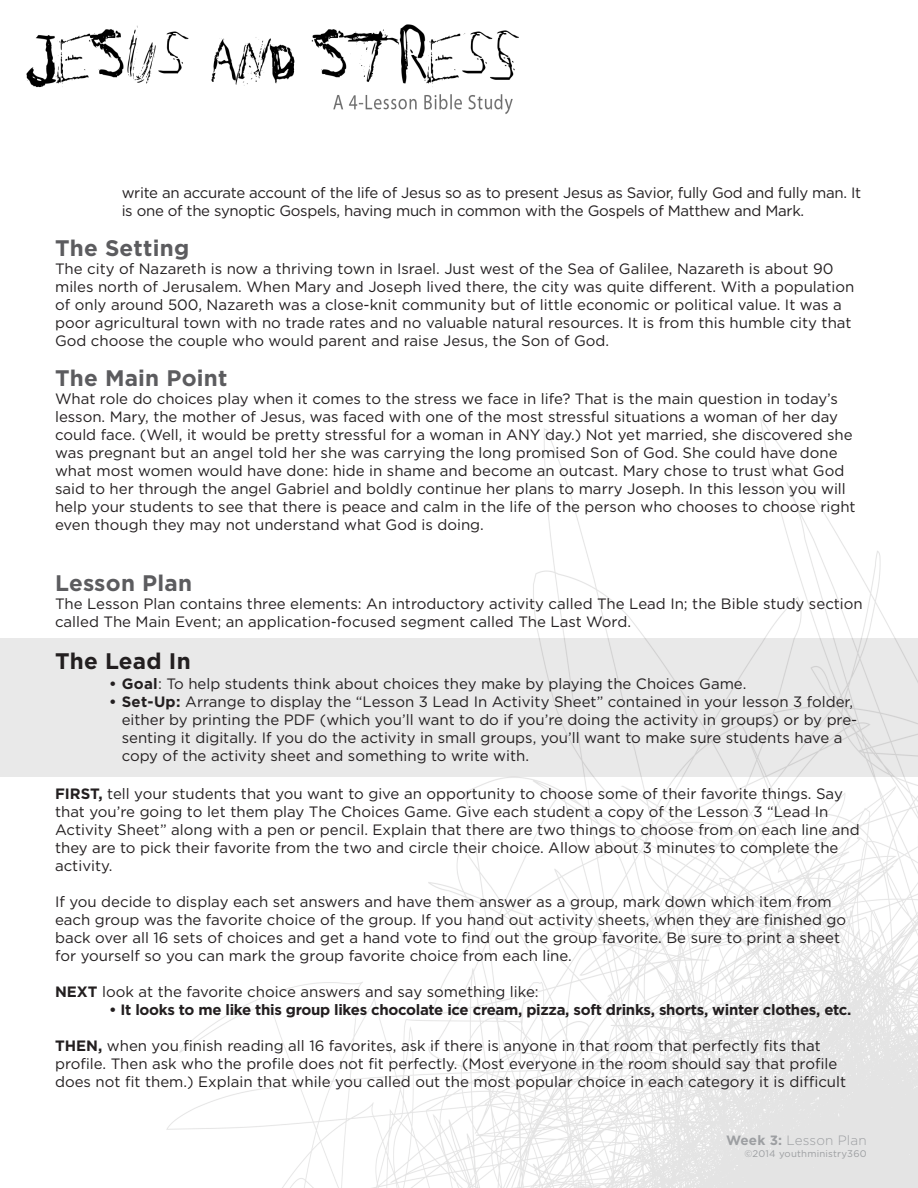
<style>
.page{position:relative;width:918px;height:1188px;background:#fff}
.page>*{position:absolute;margin:0;border:0;box-sizing:border-box;transform-origin:0 0}
.t1{font:700 22.5px "Gotham";letter-spacing:.01em;color:#5c5c5f}
.t2{font:700 22.5px "Gotham";letter-spacing:.01em;color:#231f20}
.t3{font:15px/18px "Gotham";color:#231f20}
.t4{font:15px/18px "Gotham";letter-spacing:-.02em;color:#231f20}
.t5{font:700 15px "Gotham";letter-spacing:-.02em;color:#231f20}
.t6{font:300 13.5px "Gotham";letter-spacing:.01em;color:#9d9fa2}
.t7{font:9.6px "Gotham";letter-spacing:.02em;color:#9d9fa2}
.s1{font-weight:700}
</style>
<div class="page">
<img style="left:1px;top:24px;width:917px;height:1164px">
<div style="left:0;top:638px;width:918px;height:138px;background:#e9e9e9"></div>
<p class="t4" style="left:122px;top:183px;width:741px">write an accurate account of the life of Jesus so as to present Jesus as Savior, fully God and fully man. It is one of the synoptic Gospels, having much in common with the Gospels of Matthew and Mark.</p>
<p class="t1" style="left:55px;top:233px;width:136px">The Setting</p>
<p class="t3" style="left:55px;top:259px;width:801px">The city of Nazareth is now a thriving town in Israel. Just west of the Sea of Galilee, Nazareth is about 90 miles north of Jerusalem. When Mary and Joseph lived there, the city was quite different. With a population of only around 500, Nazareth was a close-knit community but of little economic or political value. It was a poor agricultural town with no trade rates and no valuable natural resources. It is from this humble city that God choose the couple who would parent and raise Jesus, the Son of God.</p>
<p class="t1" style="left:55px;top:363px;width:174px">The Main Point</p>
<p class="t3" style="left:55px;top:389px;width:802px">What role do choices play when it comes to the stress we face in life? That is the main question in today’s lesson. Mary, the mother of Jesus, was faced with one of the most stressful situations a woman of her day could face. (Well, it would be pretty stressful for a woman in ANY day.) Not yet married, she discovered she was pregnant but an angel told her she was carrying the long promised Son of God. She could have done what most women would have done: hide in shame and become an outcast. Mary chose to trust what God said to her through the angel Gabriel and boldly continue her plans to marry Joseph. In this lesson you will help your students to see that there is peace and calm in the life of the person who chooses to choose right even though they may not understand what God is doing.</p>
<p class="t1" style="left:55px;top:568px;width:138px">Lesson Plan</p>
<p class="t3" style="left:55px;top:595px;width:809px">The Lesson Plan contains three elements: An introductory activity called The Lead In; the Bible study section called The Main Event; an application-focused segment called The Last Word.</p>
<p class="t2" style="left:55px;top:646px;width:137px">The Lead In</p>
<p class="t3" style="left:109px;top:674px;width:639px"><span class="s1">• Goal</span>: To help students think about choices they make by playing the Choices Game.</p>
<p class="t3" style="left:122px;top:692px;width:737px;text-indent:-13px"><span class="s1">• Set-Up:</span> Arrange to display the “Lesson 3 Lead In Activity Sheet” contained in your lesson 3 folder, either by printing the PDF (which you’ll want to do if you’re doing the activity in groups) or by pre&shy;senting it digitally. If you do the activity in small groups, you’ll want to make sure students have a copy of the activity sheet and something to write with.</p>
<p class="t3" style="left:55px;top:784px;width:806px"><span class="s1">FIRST,</span> tell your students that you want to give an opportunity to choose some of their favorite things. Say that you’re going to let them play The Choices Game. Give each student a copy of the Lesson 3 “Lead In Activity Sheet” along with a pen or pencil. Explain that there are two things to choose from on each line and they are to pick their favorite from the two and circle their choice. Allow about 3 minutes to complete the activity.</p>
<p class="t3" style="left:55px;top:892px;width:793px">If you decide to display each set answers and have them answer as a group, mark down which item from each group was the favorite choice of the group. If you hand out activity sheets, when they are finished go back over all 16 sets of choices and get a hand vote to find out the group favorite. Be sure to print a sheet for yourself so you can mark the group favorite choice from each line.</p>
<p class="t3" style="left:55px;top:982px;width:485px"><span class="s1">NEXT</span> look at the favorite choice answers and say something like:</p>
<p class="t5" style="left:109px;top:999px;width:744px">• It looks to me like this group likes chocolate ice cream, pizza, soft drinks, shorts, winter clothes, etc.</p>
<p class="t3" style="left:55px;top:1036px;width:793px"><span class="s1">THEN,</span> when you finish reading all 16 favorites, ask if there is anyone in that room that perfectly fits that profile. Then ask who the profile does not fit perfectly. (Most everyone in the room should say that profile does not fit them.) Explain that while you called out the most popular choice in each category it is difficult</p>
<p class="t6" style="left:726px;top:1131px;width:142px"><span class="s1">Week 3:</span> Lesson Plan</p>
<p class="t7" style="left:744px;top:1147px;width:124px">©2014 youthministry360</p>
</div>
